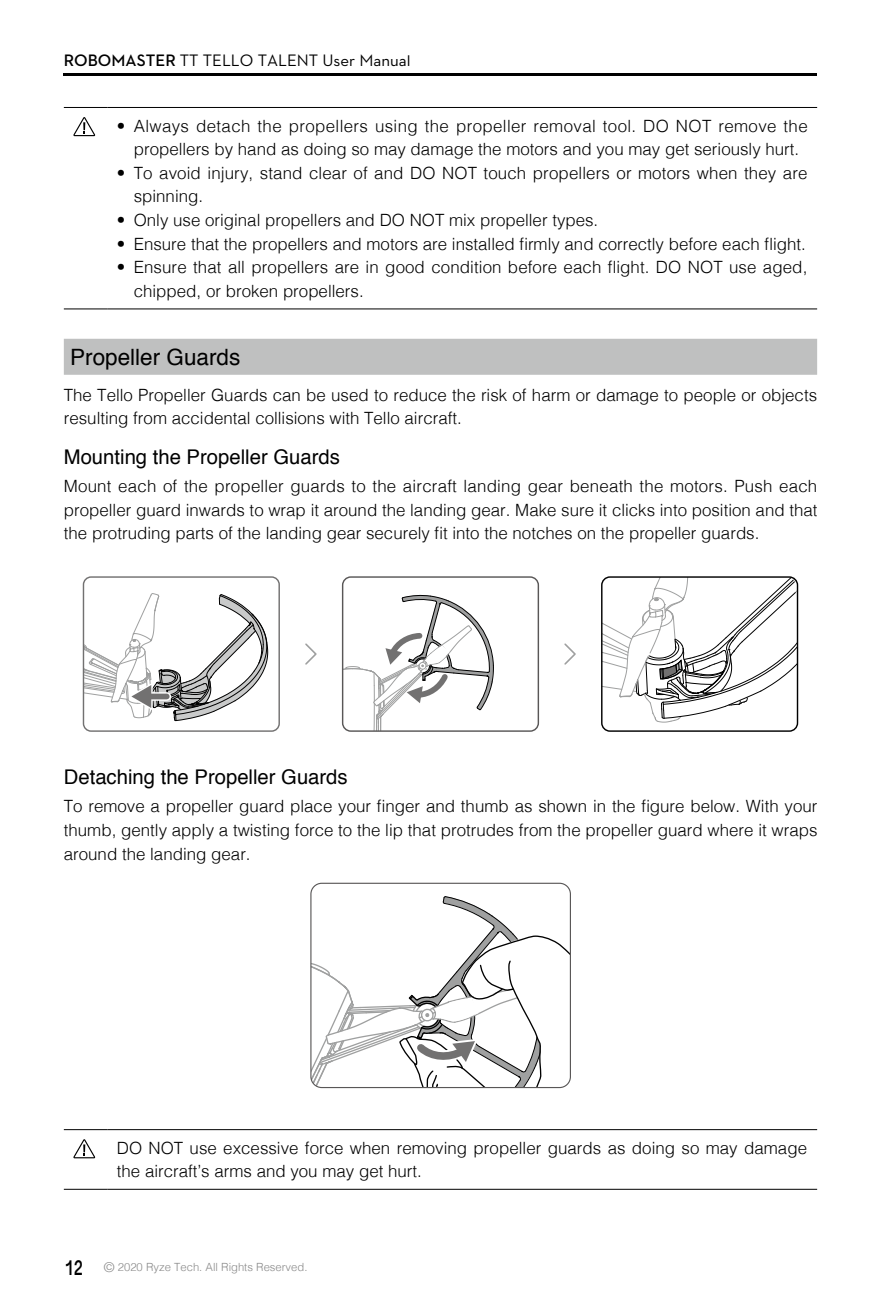
<style>
.page{position:relative;width:881px;height:1308px;background:#fff}
.page>*{position:absolute;margin:0;border:0;box-sizing:border-box;transform-origin:0 0}
.t1{font:22.5px "Helvetica";color:#000}
.t2{font:20.25px "Helvetica";color:#000}
.t3{font:300 16.88px/23.6px "Helvetica";color:#000}
.t4{font:300 16.88px/23.6px "Helvetica";letter-spacing:.02em;color:#000;text-align:center}
.t5{font:16.88px "Dji";color:#000}
.t6{font:300 11.25px "Helvetica";color:#898989}
.s1{font-weight:600}
.s2{font-family:"Gujarati Sangam MN";font-weight:700;font-size:18px;color:#000}
.s3{font-size:13.5px}
</style>
<div class="page">
<hr style="left:64px;top:74px;width:752px;height:2px;background:#000">
<div style="left:64px;top:339px;width:752px;height:36px;background:#bfc0c0"></div>
<hr style="left:64px;top:107px;width:43px;height:1px;background:#000">
<hr style="left:107px;top:107px;width:709px;height:1px;background:#000">
<hr style="left:64px;top:308px;width:43px;height:1px;background:#000">
<hr style="left:107px;top:308px;width:709px;height:1px;background:#000">
<svg style="left:73px;top:117px;width:22px;height:19px"></svg>
<div style="left:342px;top:576px;width:197px;height:156px;border:1px solid #595757;border-radius:8px"></div>
<svg style="left:342px;top:593px;width:152px;height:138px"></svg>
<svg style="left:564px;top:643px;width:12px;height:22px"></svg>
<svg style="left:305px;top:643px;width:12px;height:22px"></svg>
<svg style="left:601px;top:577px;width:196px;height:146px"></svg>
<div style="left:83px;top:576px;width:197px;height:156px;border:1px solid #727171;border-radius:8px"></div>
<svg style="left:83px;top:592px;width:186px;height:129px"></svg>
<svg style="left:311px;top:895px;width:259px;height:192px"></svg>
<hr style="left:64px;top:1129px;width:43px;height:1px;background:#000">
<hr style="left:107px;top:1129px;width:709px;height:1px;background:#000">
<hr style="left:64px;top:1188px;width:43px;height:1px;background:#000">
<hr style="left:107px;top:1188px;width:709px;height:1px;background:#000">
<svg style="left:73px;top:1139px;width:22px;height:19px"></svg>
<p class="t5" style="left:64px;top:52px;width:348px"><span class="s1">ROBOMASTER</span> TT TELLO TALENT User Manual</p>
<p class="t4" style="left:117px;top:112px;width:692px">• Always detach the propellers using the propeller removal tool. DO NOT remove the propellers by hand as doing so may damage the motors and you may get seriously hurt.</p>
<p class="t3" style="left:134px;top:160px;width:675px;text-indent:-17px">• To avoid injury, stand clear of and DO NOT touch propellers or motors when they are spinning.</p>
<p class="t3" style="left:117px;top:207px;width:483px">• Only use original propellers and DO NOT mix propeller types.</p>
<p class="t3" style="left:117px;top:231px;width:690px">• Ensure that the propellers and motors are installed firmly and correctly before each flight.</p>
<p class="t3" style="left:134px;top:254px;width:675px;text-indent:-17px">• Ensure that all propellers are in good condition before each flight. DO NOT use aged, chipped, or broken propellers.</p>
<h1 class="t1" style="left:70px;top:340px;width:172px">Propeller Guards</h1>
<p class="t3" style="left:64px;top:381px;width:754px">The Tello Propeller Guards can be used to reduce the risk of harm or damage to people or objects resulting from accidental collisions with Tello aircraft.</p>
<p class="t2" style="left:64px;top:441px;width:277px">Mounting the Propeller Guards</p>
<p class="t3" style="left:64px;top:473px;width:755px;text-align:justify">Mount each of the propeller guards to the aircraft landing gear beneath the motors. Push each propeller guard inwards to wrap it around the landing gear. Make sure it clicks into position and that the protruding parts of the landing gear securely fit into the notches on the propeller guards.</p>
<p class="t2" style="left:64px;top:761px;width:285px">Detaching the Propeller Guards</p>
<p class="t3" style="left:64px;top:793px;width:754px;text-align:justify">To remove a propeller guard place your finger and thumb as shown in the figure below. With your thumb, gently apply a twisting force to the lip that protrudes from the propeller guard where it wraps around the landing gear.</p>
<p class="t3" style="left:117px;top:1134px;width:691px">DO NOT use excessive force when removing propeller guards as doing so may damage the aircraft’s arms and you may get hurt.</p>
<p class="t6" style="left:64px;top:1257px;width:244px"><span class="s2">12</span> <span class="s3">©</span> 2020 Ryze Tech. All Rights Reserved.</p>
</div>
